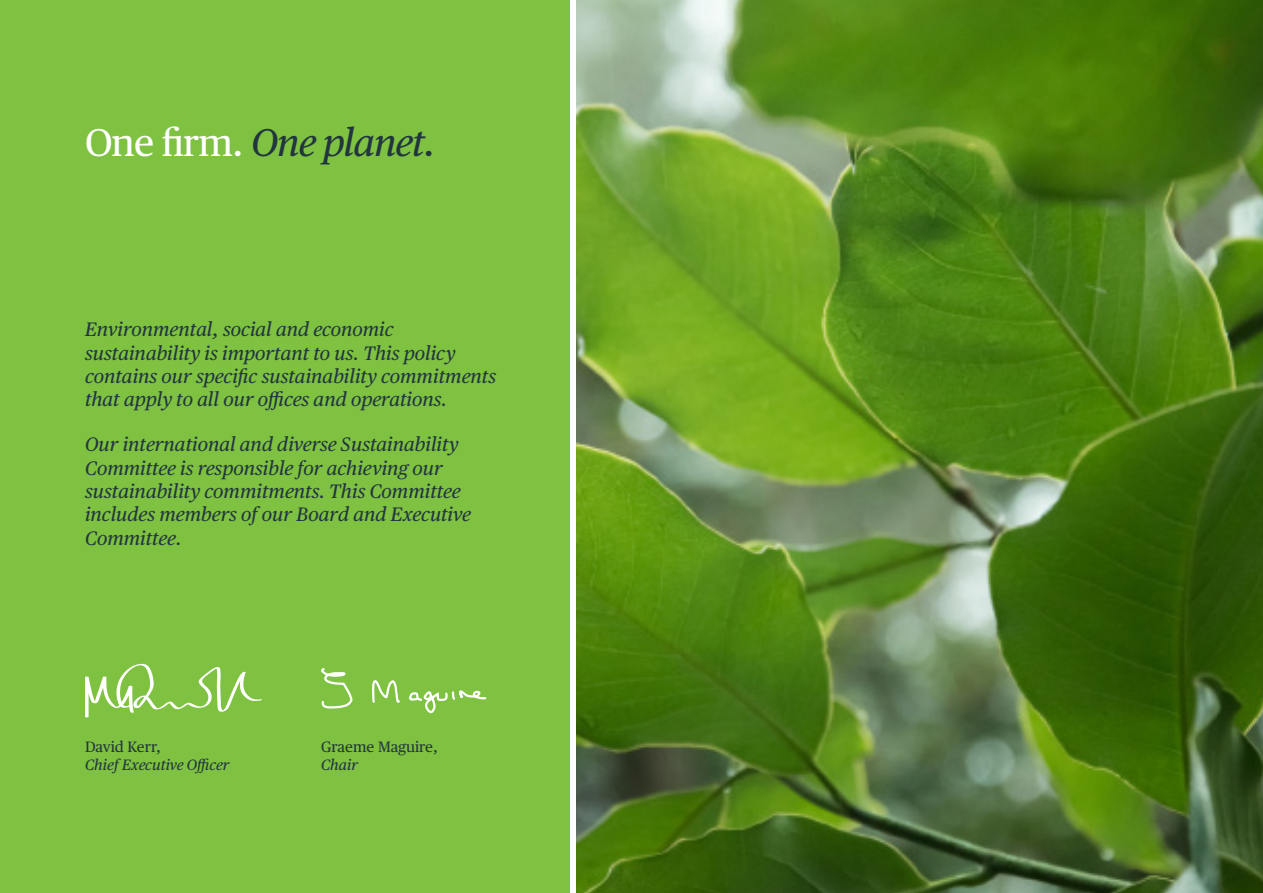
<style>
.page{position:relative;width:1263px;height:893px;background:#fff}
.page>*{position:absolute;margin:0;border:0;box-sizing:border-box;transform-origin:0 0}
.t1{font:italic 38.55px "Publico Text";letter-spacing:-.025em;color:#21353f}
.t2{font:italic 19.5px/23.4px "Publico Text";color:#21353f}
.t3{font:italic 15px/18px "Publico Text";color:#21353f}
.t4{font:15px/18px "Publico Text";color:#21353f}
.s1{font-style:normal;color:#fff}
.s2{font-style:normal}
.s3{font-style:italic}
</style>
<div class="page">
<img style="left:576px;top:0;width:687px;height:893px">
<div style="left:0;top:0;width:570px;height:893px;background:#7fc241"></div>
<svg style="left:85px;top:663px;width:177px;height:54px"></svg>
<svg style="left:372px;top:680px;width:28px;height:23px"></svg>
<svg style="left:409px;top:690px;width:78px;height:24px"></svg>
<svg style="left:321px;top:668px;width:32px;height:41px"></svg>
<p class="t1" style="left:85px;top:113px;width:352px"><span class="s1">One firm.</span> One planet.</p>
<p class="t2" style="left:85px;top:317px;width:413px">Environmental, social and economic sustainability is important to us. This policy contains our specific sustainability commitments that apply to all our offices and operations.</p>
<p class="t2" style="left:85px;top:431px;width:387px">Our international and diverse Sustainability Committee is responsible for achieving our sustainability commitments. This Committee includes members of our Board and Executive Committee.</p>
<p class="t3" style="left:85px;top:737px;width:146px"><span class="s2">David Kerr,<br></span>Chief Executive Officer</p>
<p class="t4" style="left:321px;top:737px;width:118px">Graeme Maguire,<br><span class="s3">Chair</span></p>
</div>
